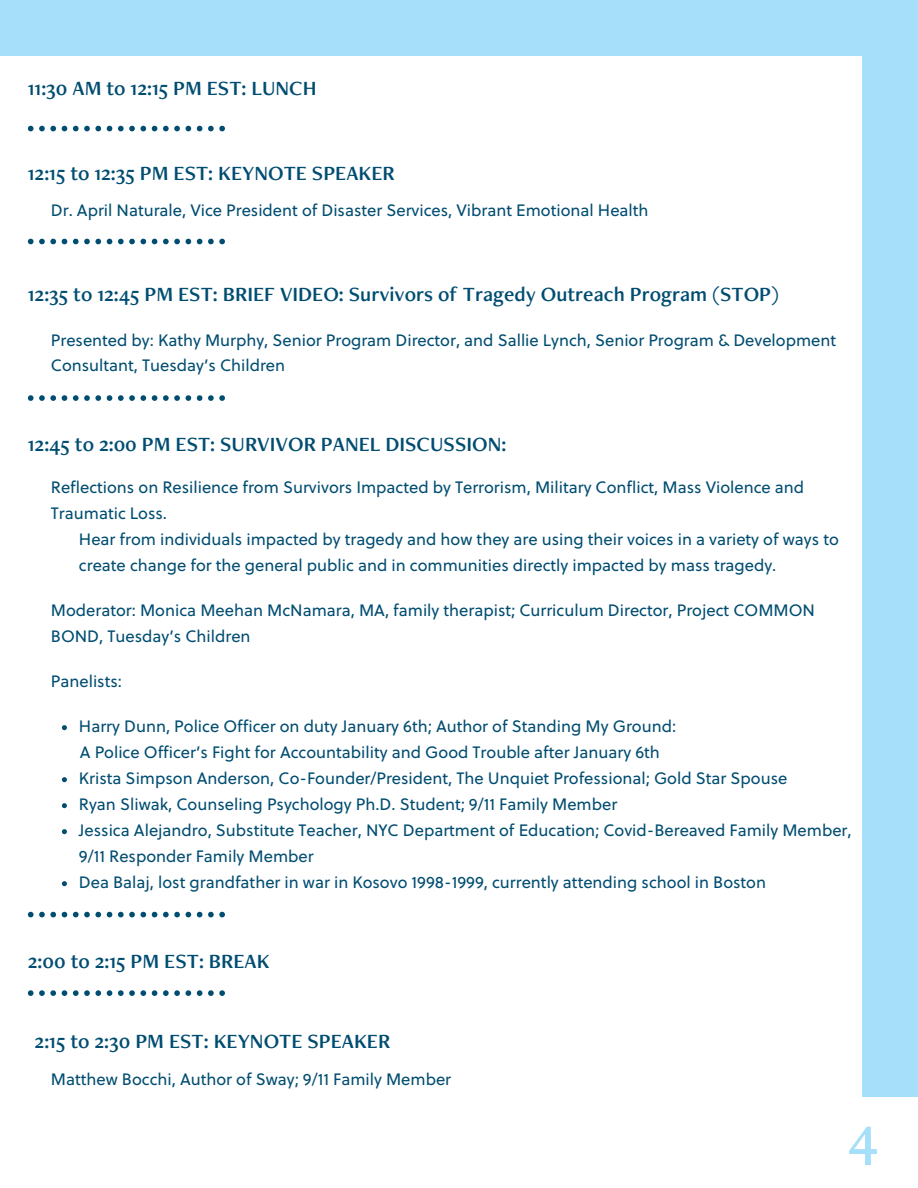
<style>
.page{position:relative;width:918px;height:1188px;background:#fff}
.page>*{position:absolute;margin:0;border:0;box-sizing:border-box;transform-origin:0 0}
.t1{font:57px "Freight Neo Pro Semi";color:#a6dff9}
.t2{font:21px "Freight Neo Pro Semi";color:#004d71}
.t3{font:16.5px/26px "Soleil";color:#004d71}
</style>
<div class="page">
<div style="left:863px;top:0;width:55px;height:1096px;background:#a6dff9"></div>
<div style="left:0;top:0;width:918px;height:55px;background:#a6dff9"></div>
<svg style="left:62px;top:725px;width:5px;height:5px"></svg>
<svg style="left:62px;top:777px;width:5px;height:5px"></svg>
<svg style="left:62px;top:803px;width:5px;height:5px"></svg>
<svg style="left:62px;top:829px;width:5px;height:5px"></svg>
<svg style="left:62px;top:881px;width:5px;height:5px"></svg>
<svg style="left:28px;top:239px;width:197px;height:5px"></svg>
<svg style="left:28px;top:126px;width:197px;height:5px"></svg>
<svg style="left:28px;top:395px;width:197px;height:6px"></svg>
<svg style="left:28px;top:912px;width:197px;height:5px"></svg>
<svg style="left:28px;top:990px;width:197px;height:6px"></svg>
<p class="t2" style="left:28px;top:80px;width:290px">11:30 AM to 12:15 PM EST: LUNCH</p>
<p class="t2" style="left:28px;top:165px;width:369px">12:15 to 12:35 PM EST: KEYNOTE SPEAKER</p>
<p class="t3" style="left:51px;top:197px;width:599px">Dr. April Naturale, Vice President of Disaster Services, Vibrant Emotional Health</p>
<p class="t2" style="left:28px;top:286px;width:753px">12:35 to 12:45 PM EST: BRIEF VIDEO: Survivors of Tragedy Outreach Program (STOP)</p>
<p class="t3" style="left:51px;top:328px;width:787px;line-height:24.8px">Presented by: Kathy Murphy, Senior Program Director, and Sallie Lynch, Senior Program &amp; Development<br>Consultant, Tuesday’s Children</p>
<p class="t2" style="left:28px;top:436px;width:480px">12:45 to 2:00 PM EST: SURVIVOR PANEL DISCUSSION:</p>
<p class="t3" style="left:51px;top:474px;width:755px">Reflections on Resilience from Survivors Impacted by Terrorism, Military Conflict, Mass Violence and<br>Traumatic Loss.</p>
<p class="t3" style="left:79px;top:526px;width:761px">Hear from individuals impacted by tragedy and how they are using their voices in a variety of ways to create change for the general public and in communities directly impacted by mass tragedy.</p>
<p class="t3" style="left:51px;top:597px;width:766px">Moderator: Monica Meehan McNamara, MA, family therapist; Curriculum Director, Project COMMON<br>BOND, Tuesday’s Children</p>
<p class="t3" style="left:51px;top:668px;width:73px">Panelists:</p>
<p class="t3" style="left:79px;top:713px;width:599px">Harry Dunn, Police Officer on duty January 6th; Author of Standing My Ground:</p>
<p class="t3" style="left:79px;top:765px;width:710px">Krista Simpson Anderson, Co-Founder/President, The Unquiet Professional; Gold Star Spouse</p>
<p class="t3" style="left:79px;top:791px;width:540px">Ryan Sliwak, Counseling Psychology Ph.D. Student; 9/11 Family Member</p>
<p class="t3" style="left:79px;top:817px;width:774px">Jessica Alejandro, Substitute Teacher, NYC Department of Education; Covid-Bereaved Family Member,<br>9/11 Responder Family Member</p>
<p class="t3" style="left:79px;top:869px;width:689px">Dea Balaj, lost grandfather in war in Kosovo 1998-1999, currently attending school in Boston</p>
<p class="t3" style="left:80px;top:739px;width:582px">A Police Officer’s Fight for Accountability and Good Trouble after January 6th</p>
<p class="t2" style="left:28px;top:953px;width:243px">2:00 to 2:15 PM EST: BREAK</p>
<p class="t2" style="left:35px;top:1033px;width:357px">2:15 to 2:30 PM EST: KEYNOTE SPEAKER</p>
<p class="t3" style="left:51px;top:1066px;width:402px">Matthew Bocchi, Author of Sway; 9/11 Family Member</p>
<p class="t1" style="left:847px;top:1114px;width:32px">4</p>
</div>
